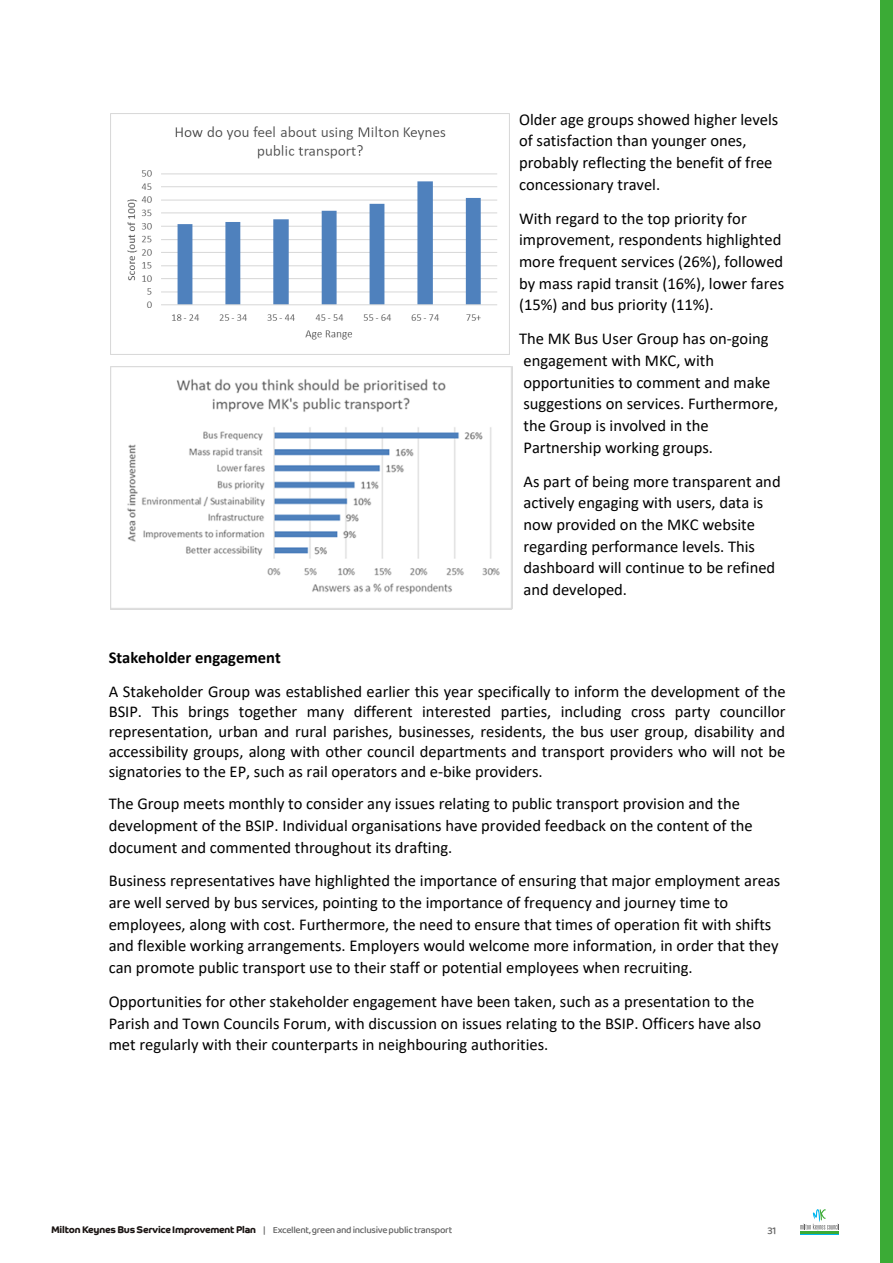
<style>
.page{position:relative;width:893px;height:1263px;background:#fff}
.page>*{position:absolute;margin:0;border:0;box-sizing:border-box;transform-origin:0 0}
.t1{font:16.5px/21.8px "Calibri";color:#000}
.t2{font:500 10.5px "Baloo Thambi 2";color:#636363}
.t3{font:500 9.75px "Baloo Thambi 2";letter-spacing:-.03em;color:#636363}
.s1{font-weight:700}
.s2{font-family:"Co Headline";font-weight:700;color:#1b1513}
</style>
<div class="page">
<div style="left:880px;top:0;width:13px;height:1263px;background:#3bab36"></div>
<svg style="left:800px;top:1209px;width:39px;height:21px"></svg>
<hr style="left:800px;top:1231px;width:39px;height:3px;background:#3bab36">
<hr style="left:800px;top:1234px;width:39px;height:1px;background:#00b5ed">
<img style="left:111px;top:367px;width:402px;height:243px">
<img style="left:127px;top:114px;width:383px;height:240px">
<p class="t1" style="left:519px;top:108px;width:261px">Older age groups showed higher levels of satisfaction than younger ones, probably reflecting the benefit of free concessionary travel.</p>
<p class="t1" style="left:519px;top:207px;width:267px">With regard to the top priority for improvement, respondents highlighted more frequent services (26%), followed by mass rapid transit (16%), lower fares (15%) and bus priority (11%).</p>
<p class="t1" style="left:519px;top:327px;width:261px">The MK Bus User Group has on-going engagement with MKC, with opportunities to comment and make suggestions on services. Furthermore, the Group is involved in the<br>Partnership working groups.</p>
<p class="t1" style="left:523px;top:470px;width:259px">As part of being more transparent and actively engaging with users, data is now provided on the MKC website regarding performance levels. This dashboard will continue to be refined and developed.</p>
<p class="t1" style="left:109px;top:640px;width:678px;line-height:33.9px"><span class="s1">Stakeholder engagement<br></span>A Stakeholder Group was established earlier this year specifically to inform the development of the</p>
<p class="t1" style="left:109px;top:701px;width:678px;line-height:20.1px;text-align:justify">BSIP. This brings together many different interested parties, including cross party councillor representation, urban and rural parishes, businesses, residents, the bus user group, disability and accessibility groups, along with other council departments and transport providers who will not be signatories to the EP, such as rail operators and e-bike providers.</p>
<p class="t1" style="left:109px;top:792px;width:646px">The Group meets monthly to consider any issues relating to public transport provision and the development of the BSIP. Individual organisations have provided feedback on the content of the document and commented throughout its drafting.</p>
<p class="t1" style="left:109px;top:869px;width:673px">Business representatives have highlighted the importance of ensuring that major employment areas are well served by bus services, pointing to the importance of frequency and journey time to employees, along with cost. Furthermore, the need to ensure that times of operation fit with shifts and flexible working arrangements. Employers would welcome more information, in order that they can promote public transport use to their staff or potential employees when recruiting.</p>
<p class="t1" style="left:109px;top:990px;width:654px">Opportunities for other stakeholder engagement have been taken, such as a presentation to the<br>Parish and Town Councils Forum, with discussion on issues relating to the BSIP. Officers have also met regularly with their counterparts in neighbouring authorities.</p>
<p class="t3" style="left:51px;top:1223px;width:403px"><span class="s2">Milton Keynes Bus Service Improvement Plan</span> | Excellent, green and inclusive public transport</p>
<p class="t2" style="left:767px;top:1223px;width:10px">31</p>
</div>
